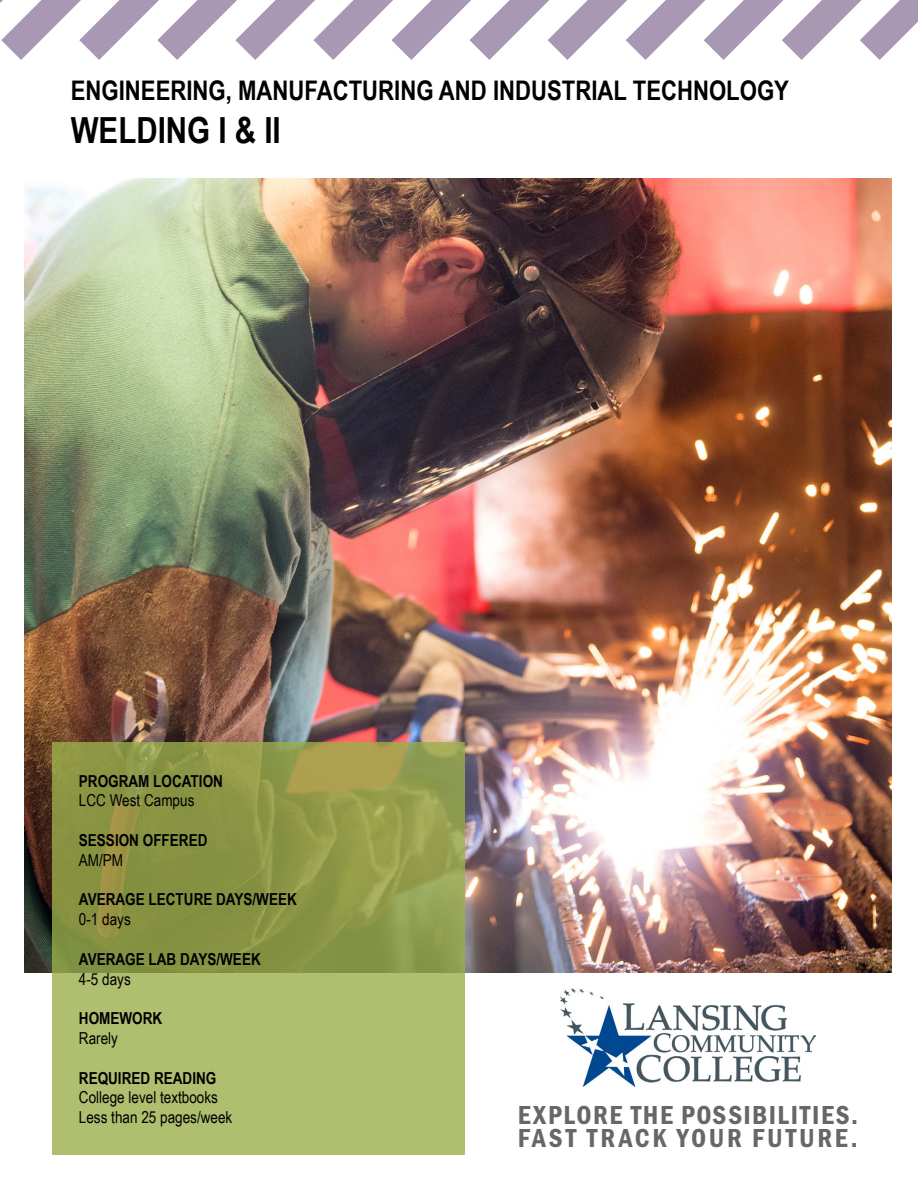
<style>
.page{position:relative;width:918px;height:1188px;background:#fff}
.page>*{position:absolute;margin:0;border:0;box-sizing:border-box;transform-origin:0 0}
.t1{font:700 36px "Arial Narrow";color:#000}
.t2{font:700 27px "Arial Narrow";color:#000}
.t3{font:600 condensed 27px/22.5px "Franklin Gothic";letter-spacing:.07em;color:#676767}
.t4{font:700 16.5px "Arial Narrow";color:#000}
.t5{font:16.5px "Arial Narrow";color:#000}
</style>
<div class="page">
<svg style="left:0;top:0;width:918px;height:60px"></svg>
<img style="left:24px;top:178px;width:867px;height:794px">
<svg style="left:53px;top:743px;width:412px;height:412px;background:#9da959"></svg>
<img style="left:560px;top:988px;width:255px;height:98px">
<p class="t2" style="left:71px;top:70px;width:720px">ENGINEERING, MANUFACTURING AND INDUSTRIAL TECHNOLOGY</p>
<p class="t1" style="left:71px;top:103px;width:211px">WELDING I &amp; II</p>
<p class="t4" style="left:79px;top:768px;width:146px">PROGRAM LOCATION</p>
<p class="t5" style="left:79px;top:788px;width:117px">LCC West Campus</p>
<p class="t4" style="left:79px;top:828px;width:130px">SESSION OFFERED</p>
<p class="t5" style="left:79px;top:848px;width:46px">AM/PM</p>
<p class="t4" style="left:79px;top:887px;width:219px">AVERAGE LECTURE DAYS/WEEK</p>
<p class="t5" style="left:79px;top:907px;width:53px">0-1 days</p>
<p class="t4" style="left:79px;top:947px;width:183px">AVERAGE LAB DAYS/WEEK</p>
<p class="t5" style="left:79px;top:967px;width:53px">4-5 days</p>
<p class="t4" style="left:79px;top:1006px;width:85px">HOMEWORK</p>
<p class="t5" style="left:79px;top:1026px;width:41px">Rarely</p>
<p class="t4" style="left:79px;top:1065px;width:139px">REQUIRED READING</p>
<p class="t5" style="left:79px;top:1085px;width:141px">College level textbooks</p>
<p class="t5" style="left:79px;top:1105px;width:155px">Less than 25 pages/week</p>
<p class="t3" style="left:518px;top:1104px;width:342px">EXPLORE THE POSSIBILITIES.<br>FAST TRACK YOUR FUTURE.</p>
</div>
